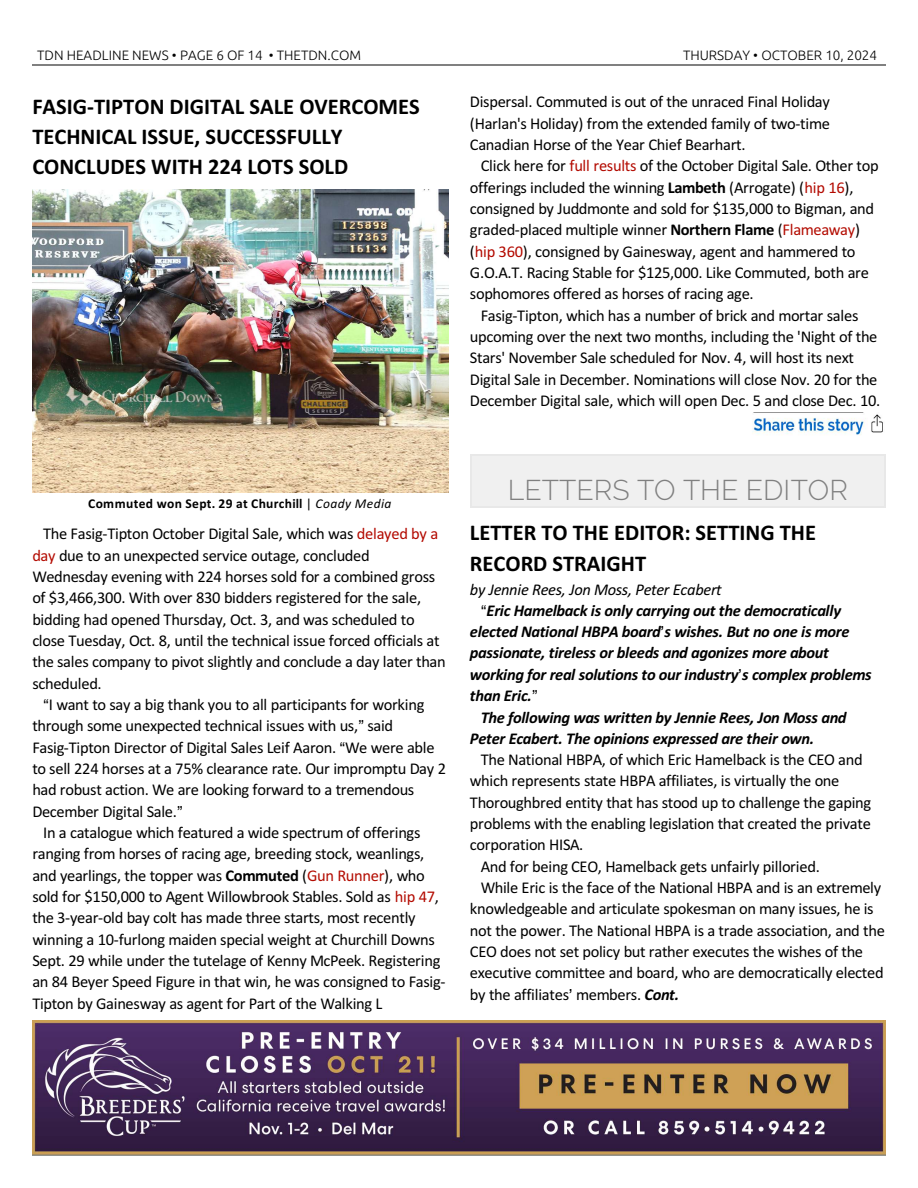
<style>
.page{position:relative;width:918px;height:1188px;background:#fff}
.page>*{position:absolute;margin:0;border:0;box-sizing:border-box;transform-origin:0 0}
.t1{font:300 28.5px "Raleway";color:#808080}
.t2{font:700 22.5px/30.3px "Calibri";color:#000}
.t3{font:16.5px/21.3px "Calibri";letter-spacing:-.02em;color:#000}
.t4{font:italic 700 16.5px "Calibri";letter-spacing:-.02em;color:#000}
.t5{font:italic 16.5px "Calibri";letter-spacing:-.02em;color:#000}
.t6{font:300 13.5px "Ubuntu";color:#000}
.t7{font:700 13.5px "Calibri";letter-spacing:.025em;color:#000}
.s1{color:#b30a00}
.s2{font-weight:700}
.s3{color:#b30b00}
.s4{font-weight:400}
.s5{font-weight:400;font-style:italic}
.s6{font-weight:700;font-style:italic}
</style>
<div class="page">
<hr style="left:32px;top:64px;width:853px;height:1px;background:#808080">
<img style="left:32px;top:1021px;width:854px;height:135px">
<img style="left:32px;top:190px;width:416px;height:302px">
<div style="left:470px;top:455px;width:416px;height:53px;background:#f0f0f0"></div>
<hr style="left:470px;top:455px;width:1px;height:53px;background:#e8e8e8">
<hr style="left:884px;top:455px;width:2px;height:53px;background:#e8e8e8">
<hr style="left:470px;top:455px;width:415px;height:1px;background:#e8e8e8">
<hr style="left:470px;top:507px;width:415px;height:1px;background:#e8e8e8">
<img style="left:752px;top:412px;width:131px;height:23px">
<p class="t6" style="left:37px;top:49px;width:325px">TDN HEADLINE NEWS • PAGE 6 OF 14 • THETDN.COM</p>
<p class="t6" style="left:683px;top:49px;width:196px">THURSDAY • OCTOBER 10, 2024</p>
<h2 class="t2" style="left:32px;top:93px;width:389px">FASIG-TIPTON DIGITAL SALE OVERCOMES<br>TECHNICAL ISSUE, SUCCESSFULLY<br>CONCLUDES WITH 224 LOTS SOLD</h2>
<p class="t3" style="left:470px;top:93px;width:361px;text-align:justify">Dispersal. Commuted is out of the unraced Final Holiday (Harlan's Holiday) from the extended family of two-time Canadian Horse of the Year Chief Bearhart.</p>
<p class="t3" style="left:470px;top:157px;width:410px;text-indent:11px">Click here for <span class="s1">full results</span> of the October Digital Sale. Other top offerings included the winning <span class="s2">Lambeth</span> (Arrogate) (<span class="s1">hip 16</span>), consigned by Juddmonte and sold for $135,000 to Bigman, and graded-placed multiple winner <span class="s2">Northern Flame</span> (<span class="s3">Flameaway</span>) (<span class="s1">hip 360</span>), consigned by Gainesway, agent and hammered to G.O.A.T. Racing Stable for $125,000. Like Commuted, both are sophomores offered as horses of racing age.</p>
<p class="t3" style="left:470px;top:306px;width:412px;text-indent:11px">Fasig-Tipton, which has a number of brick and mortar sales upcoming over the next two months, including the 'Night of the Stars' November Sale scheduled for Nov. 4, will host its next Digital Sale in December. Nominations will close Nov. 20 for the December Digital sale, which will open Dec. 5 and close Dec. 10.</p>
<p class="t7" style="left:88px;top:498px;width:305px">Commuted won Sept. 29 at Churchill <span class="s4">|</span> <span class="s5">Coady Media</span></p>
<p class="t3" style="left:32px;top:525px;width:415px;text-indent:11px">The Fasig-Tipton October Digital Sale, which was <span class="s1">delayed by a day</span> due to an unexpected service outage, concluded Wednesday evening with 224 horses sold for a combined gross of $3,466,300. With over 830 bidders registered for the sale, bidding had opened Thursday, Oct. 3, and was scheduled to close Tuesday, Oct. 8, until the technical issue forced officials at the sales company to pivot slightly and conclude a day later than scheduled.</p>
<p class="t3" style="left:49px;top:695px;width:377px">I want to say a big thank you to all participants for working</p>
<p class="t3" style="left:32px;top:717px;width:362px">through some unexpected technical issues with us, said</p>
<p class="t3" style="left:32px;top:738px;width:404px">Fasig-Tipton Director of Digital Sales Leif Aaron. We were able</p>
<p class="t3" style="left:32px;top:759px;width:415px">to sell 224 horses at a 75% clearance rate. Our impromptu Day 2</p>
<p class="t3" style="left:32px;top:781px;width:384px">had robust action. We are looking forward to a tremendous</p>
<p class="t3" style="left:32px;top:802px;width:146px">December Digital Sale.</p>
<p class="t3" style="left:43px;top:823px;width:379px">In a catalogue which featured a wide spectrum of offerings</p>
<p class="t3" style="left:32px;top:845px;width:393px">ranging from horses of racing age, breeding stock, weanlings,</p>
<p class="t3" style="left:32px;top:866px;width:394px">and yearlings, the topper was <span class="s2">Commuted</span> (<span class="s3">Gun Runner</span>), who</p>
<p class="t3" style="left:32px;top:887px;width:408px">sold for $150,000 to Agent Willowbrook Stables. Sold as <span class="s1">hip 47</span>,</p>
<p class="t3" style="left:32px;top:909px;width:385px">the 3-year-old bay colt has made three starts, most recently</p>
<p class="t3" style="left:32px;top:930px;width:404px">winning a 10-furlong maiden special weight at Churchill Downs</p>
<p class="t3" style="left:32px;top:951px;width:410px">Sept. 29 while under the tutelage of Kenny McPeek. Registering</p>
<p class="t3" style="left:32px;top:973px;width:415px">an 84 Beyer Speed Figure in that win, he was consigned to Fasig-</p>
<p class="t3" style="left:32px;top:994px;width:352px">Tipton by Gainesway as agent for Part of the Walking L</p>
<h1 class="t1" style="left:508px;top:473px;width:341px">LETTERS TO THE EDITOR</h1>
<h2 class="t2" style="left:470px;top:520px;width:348px">LETTER TO THE EDITOR: SETTING THE<br>RECORD STRAIGHT</h2>
<p class="t5" style="left:470px;top:582px;width:253px">by Jennie Rees, Jon Moss, Peter Ecabert</p>
<p class="t4" style="left:487px;top:603px;width:356px">Eric Hamelback is only carrying out the democratically</p>
<p class="t4" style="left:470px;top:625px;width:381px">elected National HBPA board s wishes. But no one is more</p>
<p class="t4" style="left:470px;top:646px;width:360px">passionate, tireless or bleeds and agonizes more about</p>
<p class="t4" style="left:470px;top:667px;width:403px">working for real solutions to our industry s complex problems</p>
<p class="t4" style="left:470px;top:689px;width:63px">than Eric.</p>
<p class="t4" style="left:481px;top:710px;width:367px">The following was written by Jennie Rees, Jon Moss and</p>
<p class="t4" style="left:470px;top:731px;width:346px">Peter Ecabert. The opinions expressed are their own.</p>
<p class="t3" style="left:481px;top:750px;width:383px">The National HBPA, of which Eric Hamelback is the CEO and</p>
<p class="t3" style="left:470px;top:772px;width:371px">which represents state HBPA affiliates, is virtually the one</p>
<p class="t3" style="left:470px;top:793px;width:403px">Thoroughbred entity that has stood up to challenge the gaping</p>
<p class="t3" style="left:470px;top:814px;width:402px">problems with the enabling legislation that created the private</p>
<p class="t3" style="left:470px;top:836px;width:115px">corporation HISA.</p>
<p class="t3" style="left:481px;top:857px;width:341px">And for being CEO, Hamelback gets unfairly pilloried.</p>
<p class="t3" style="left:481px;top:878px;width:402px">While Eric is the face of the National HBPA and is an extremely</p>
<p class="t3" style="left:470px;top:900px;width:405px">knowledgeable and articulate spokesman on many issues, he is</p>
<p class="t3" style="left:470px;top:921px;width:416px">not the power. The National HBPA is a trade association, and the</p>
<p class="t3" style="left:470px;top:942px;width:395px">CEO does not set policy but rather executes the wishes of the</p>
<p class="t3" style="left:470px;top:964px;width:415px">executive committee and board, who are democratically elected</p>
<p class="t3" style="left:470px;top:985px;width:211px">by the affiliates members. <span class="s6">Cont.</span></p>
</div>
